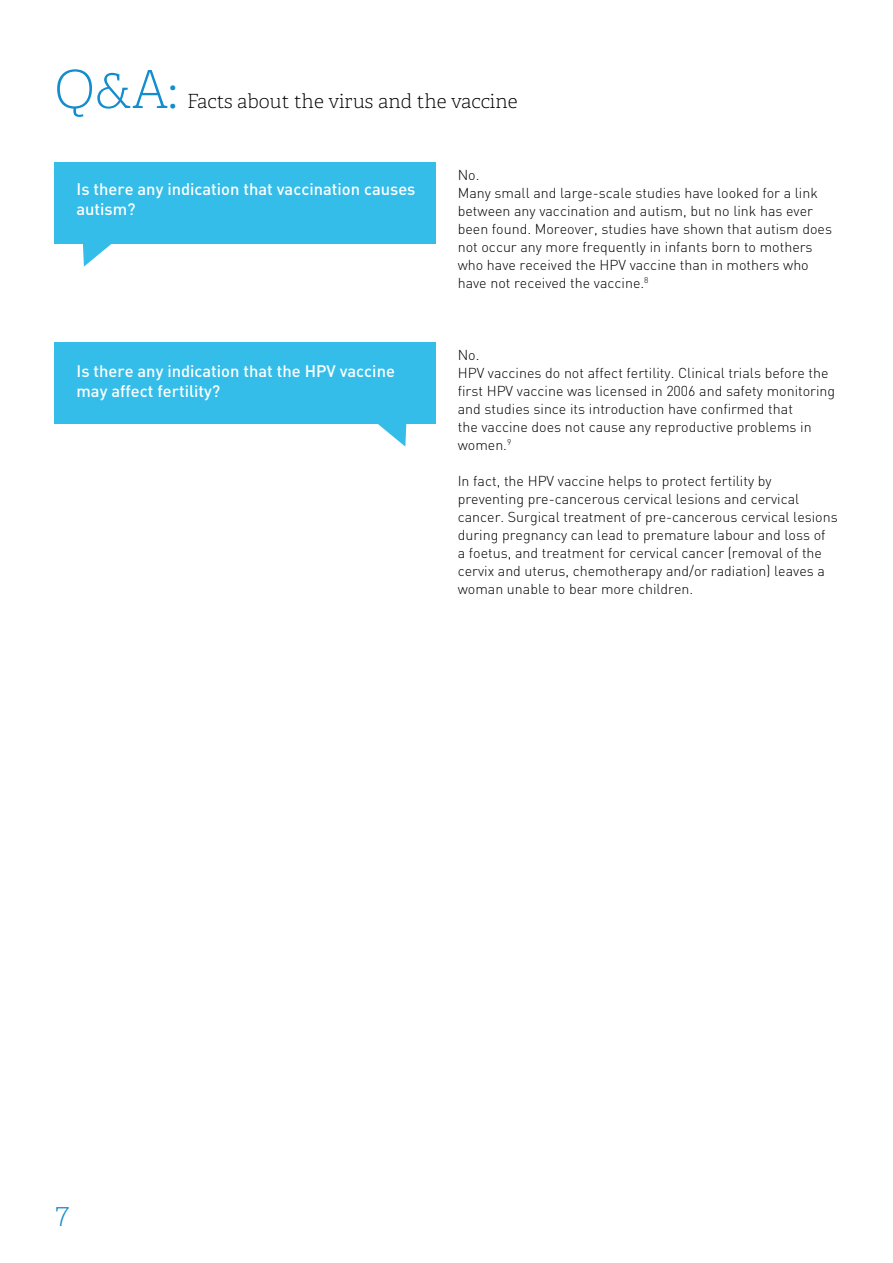
<style>
.page{position:relative;width:893px;height:1263px;background:#fff}
.page>*{position:absolute;margin:0;border:0;box-sizing:border-box;transform-origin:0 0}
.t1{font:100 52.5px "Adelle CYR";color:#138dcd}
.t2{font:100 30px "Adelle CYR";color:#138dcd}
.t3{font:100 19.5px "Adelle CYR";color:#000}
.t4{font:500 16.5px/19.8px "DIN Pro";color:#fff}
.t5{font:300 14.25px/18px "DIN Pro";color:#000}
.s1{font-size:46.5px}
</style>
<div class="page">
<div style="left:54px;top:162px;width:381px;height:82px;background:#35bde9"></div>
<svg style="left:83px;top:244px;width:28px;height:23px"></svg>
<div style="left:54px;top:342px;width:381px;height:82px;background:#35bde9"></div>
<svg style="left:378px;top:424px;width:29px;height:23px"></svg>
<h1 class="t1" style="left:54px;top:53px;width:125px">Q&amp;A<span class="s1">:</span></h1>
<h3 class="t3" style="left:187px;top:88px;width:332px">Facts about the virus and the vaccine</h3>
<p class="t4" style="left:76px;top:177px;width:341px">Is there any indication that vaccination causes autism?</p>
<p class="t4" style="left:76px;top:359px;width:320px">Is there any indication that the HPV vaccine may affect fertility?</p>
<p class="t5" style="left:458px;top:165px;width:376px">No.<br>Many small and large-scale studies have looked for a link between any vaccination and autism, but no link has ever been found. Moreover, studies have shown that autism does not occur any more frequently in infants born to mothers who have received the HPV vaccine than in mothers who have not received the vaccine.<sup>8</sup></p>
<p class="t5" style="left:458px;top:345px;width:379px">No.<br>HPV vaccines do not affect fertility. Clinical trials before the first HPV vaccine was licensed in 2006 and safety monitoring and studies since its introduction have confirmed that<br>the vaccine does not cause any reproductive problems in women.<sup>9</sup></p>
<p class="t5" style="left:458px;top:471px;width:382px">In fact, the HPV vaccine helps to protect fertility by preventing pre-cancerous cervical lesions and cervical cancer. Surgical treatment of pre-cancerous cervical lesions during pregnancy can lead to premature labour and loss of<br>a foetus, and treatment for cervical cancer (removal of the cervix and uterus, chemotherapy and/or radiation) leaves a woman unable to bear more children.</p>
<h2 class="t2" style="left:55px;top:1193px;width:16px">7</h2>
</div>
